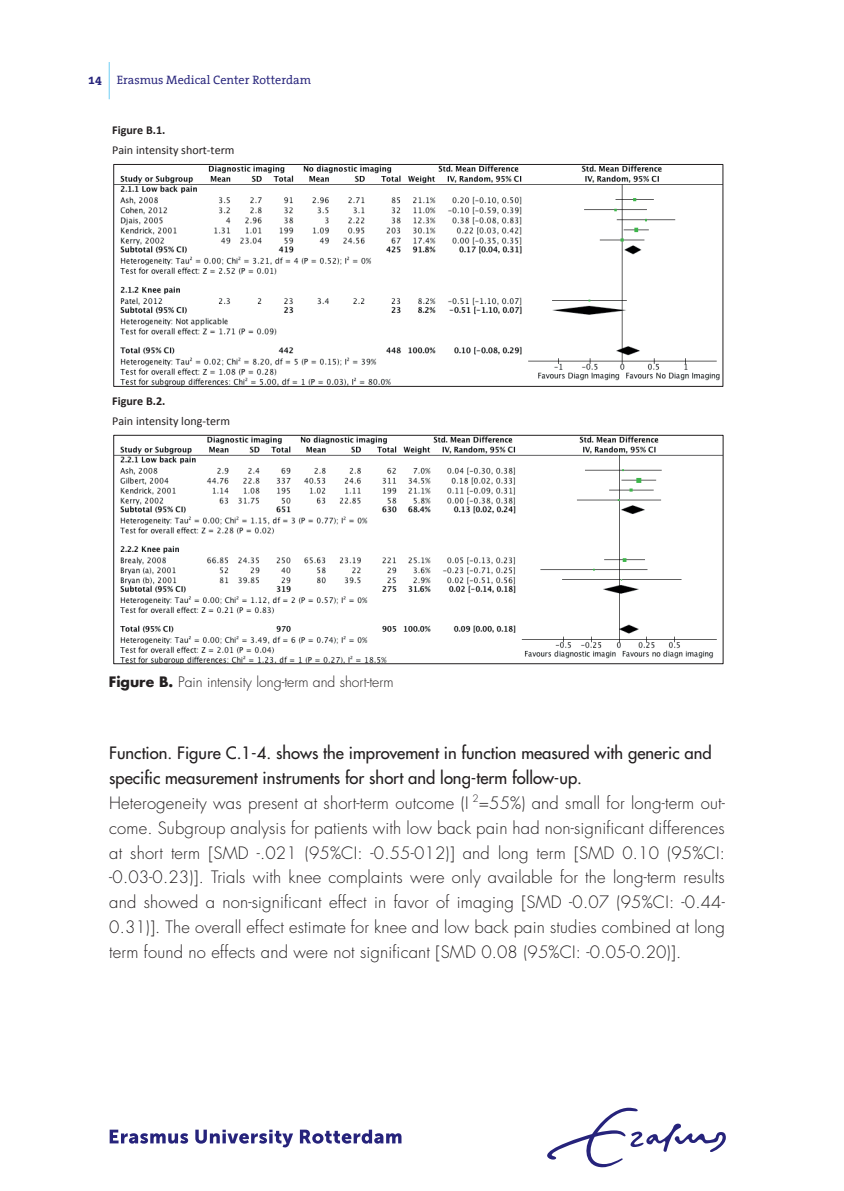
<style>
.page{position:relative;width:844px;height:1191px;background:#fff}
.page>*{position:absolute;margin:0;border:0;box-sizing:border-box;transform-origin:0 0}
.t1{font:300 16.62px/24.8px "Futura LT";letter-spacing:.01em;color:#231f20}
.t2{font:300 14px "Futura LT";color:#231f20}
.t3{font:12.25px "The Serif Office";color:#26237b}
.t4{font:12.08px "Calibri";color:#231f20}
.t5{font:700 12.08px "Calibri";color:#231f20}
.s1{font-weight:700}
.s2{font-weight:400}
</style>
<div class="page">
<img style="left:115px;top:166px;width:606px;height:219px">
<div style="left:113px;top:164px;width:610px;height:223px;border:1px solid #231f20"></div>
<img style="left:115px;top:437px;width:606px;height:225px">
<div style="left:113px;top:435px;width:610px;height:229px;border:1px solid #231f20"></div>
<svg style="left:110px;top:1129px;width:78px;height:14px"></svg>
<svg style="left:195px;top:1129px;width:98px;height:18px"></svg>
<svg style="left:300px;top:1129px;width:101px;height:14px"></svg>
<svg style="left:547px;top:1107px;width:178px;height:60px"></svg>
<hr style="left:109px;top:62px;width:1px;height:37px;background:#6fcef4">
<p class="t3" style="left:88px;top:73px;width:224px"><span class="s1">14</span> Erasmus Medical Center Rotterdam</p>
<p class="t5" style="left:112px;top:122px;width:55px">Figure B.1.</p>
<p class="t4" style="left:112px;top:142px;width:124px">Pain intensity short-term</p>
<p class="t5" style="left:112px;top:392px;width:55px">Figure B.2.</p>
<p class="t4" style="left:112px;top:413px;width:119px">Pain intensity long-term</p>
<p class="t5" style="left:112px;top:669px;width:61px">Figure B1-2.</p>
<p class="t2" style="left:109px;top:673px;width:286px"><span class="s1">Figure B.</span> Pain intensity long-term and short-term</p>
<p class="t1" style="left:109px;top:741px;width:617px"><span class="s2">Function. Figure C.1-4. shows the improvement in function measured with generic and specific measurement instruments for short and long-term follow-up.<br></span>Heterogeneity was present at short-term outcome (I <sup>2</sup>=55%) and small for long-term out&shy;come. Subgroup analysis for patients with low back pain had non-significant differences at short term [SMD -.021 (95%CI: -0.55-012)] and long term [SMD 0.10 (95%CI: -0.03-0.23)]. Trials with knee complaints were only available for the long-term results and showed a non-significant effect in favor of imaging [SMD -0.07 (95%CI: -0.44- 0.31)]. The overall effect estimate for knee and low back pain studies combined at long term found no effects and were not significant [SMD 0.08 (95%CI: -0.05-0.20)].</p>
</div>
